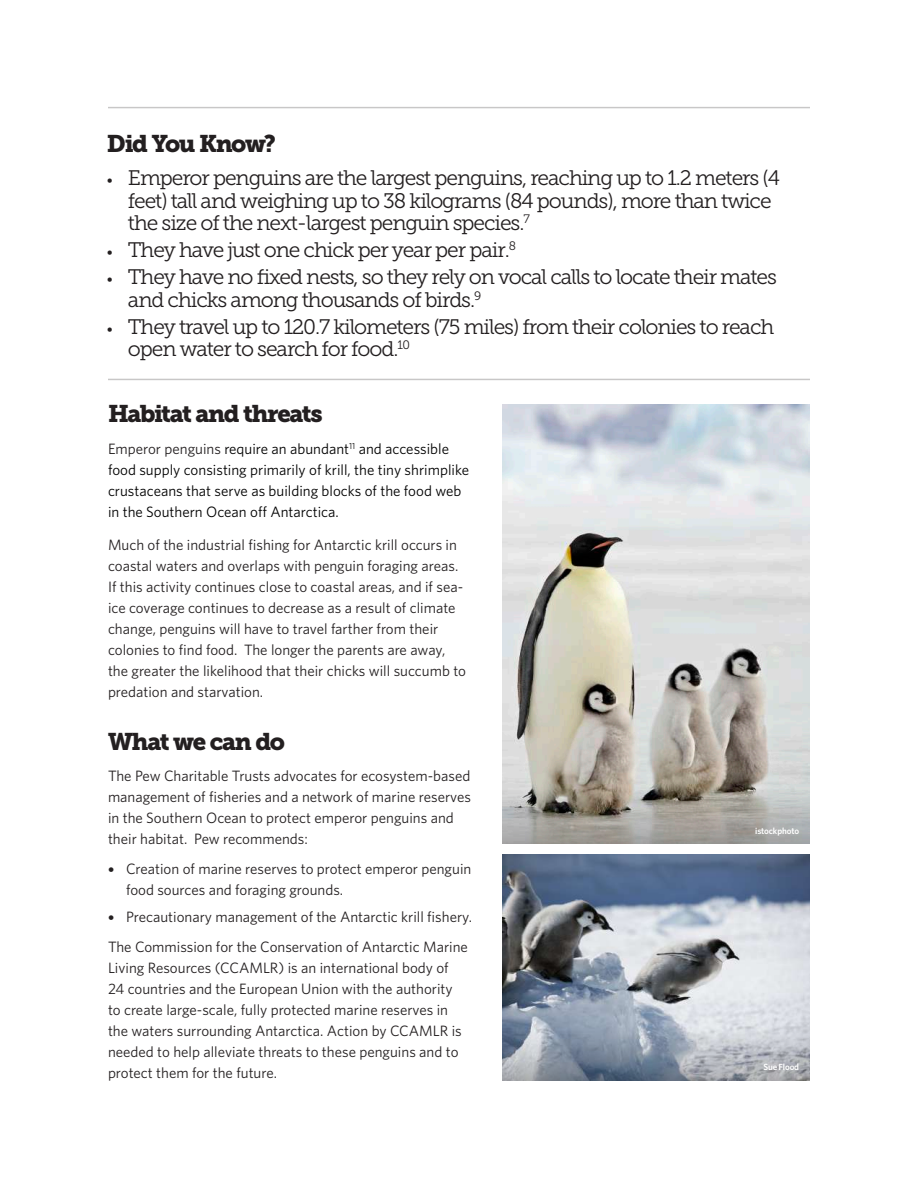
<style>
.page{position:relative;width:918px;height:1188px;background:#fff}
.page>*{position:absolute;margin:0;border:0;box-sizing:border-box;transform-origin:0 0}
.t1{font:24px "Museo Slab 900";letter-spacing:-.055em;color:#231f20}
.t2{font:21px/22.5px "Museo Slab 300";letter-spacing:-.05em;color:#231f20}
.t3{font:15px/21px "Whitney";color:#231f20}
.t4{font:15px/21.1px "Whitney";color:#000}
.t5{font:600 9px "Whitney";letter-spacing:-.01em;color:#fff}
.s1{font-size:15px}
.s2{color:#231f20}
.s3{font-family:"Museo Sans 500"}
</style>
<div class="page">
<img style="left:502px;top:854px;width:308px;height:172px">
<img style="left:502px;top:404px;width:308px;height:385px">
<svg style="left:502px;top:789px;width:308px;height:54px;background:#9e9b94"></svg>
<svg style="left:502px;top:1026px;width:308px;height:54px;background:#99a2ae"></svg>
<hr style="left:108px;top:107px;width:702px;height:1px;background:#231f20">
<hr style="left:108px;top:379px;width:702px;height:1px;background:#231f20">
<h1 class="t1" style="left:107px;top:129px;width:170px">Did You Know?</h1>
<h2 class="t2" style="left:128px;top:167px;width:654px;text-indent:-21px"><span class="s1">•</span> Emperor penguins are the largest penguins, reaching up to 1.2 meters (4 feet) tall and weighing up to 38 kilograms (84 pounds), more than twice the size of the next-largest penguin species.<sup>7</sup></h2>
<h2 class="t2" style="left:107px;top:239px;width:411px"><span class="s1">•</span> They have just one chick per year per pair.<sup>8</sup></h2>
<h2 class="t2" style="left:128px;top:266px;width:650px;text-indent:-21px"><span class="s1">•</span> They have no fixed nests, so they rely on vocal calls to locate their mates and chicks among thousands of birds.<sup>9</sup></h2>
<h2 class="t2" style="left:128px;top:315px;width:648px;text-indent:-21px"><span class="s1">•</span> They travel up to 120.7 kilometers (75 miles) from their colonies to reach open water to search for food.<sup>10</sup></h2>
<h1 class="t1" style="left:108px;top:400px;width:216px">Habitat and threats</h1>
<p class="t4" style="left:108px;top:438px;width:363px"><span class="s2">Emperor penguins</span> require an abundant<sup>11</sup> and accessible food supply consisting primarily of krill, the tiny shrimplike crustaceans that serve as building blocks of the food web in the Southern Ocean off Antarctica.</p>
<p class="t3" style="left:108px;top:534px;width:360px">Much of the industrial fishing for Antarctic krill occurs in coastal waters and overlaps with penguin foraging areas.<br>If this activity continues close to coastal areas, and if sea&shy;ice coverage continues to decrease as a result of climate change, penguins will have to travel farther from their colonies to find food. The longer the parents are away, the greater the likelihood that their chicks will succumb to predation and starvation.</p>
<h1 class="t1" style="left:108px;top:728px;width:178px">What we can do</h1>
<p class="t3" style="left:108px;top:765px;width:364px">The Pew Charitable Trusts advocates for ecosystem-based management of fisheries and a network of marine reserves in the Southern Ocean to protect emperor penguins and their habitat. Pew recommends:</p>
<p class="t3" style="left:126px;top:858px;width:347px;text-indent:-18px"><span class="s3">•</span> Creation of marine reserves to protect emperor penguin food sources and foraging grounds.</p>
<p class="t3" style="left:108px;top:902px;width:366px;line-height:30px"><span class="s3">•</span> Precautionary management of the Antarctic krill fishery.<br>The Commission for the Conservation of Antarctic Marine</p>
<p class="t3" style="left:108px;top:957px;width:355px">Living Resources (CCAMLR) is an international body of 24 countries and the European Union with the authority to create large-scale, fully protected marine reserves in the waters surrounding Antarctica. Action by CCAMLR is needed to help alleviate threats to these penguins and to protect them for the future.</p>
<p class="t5" style="left:755px;top:824px;width:45px">istockphoto</p>
<p class="t5" style="left:763px;top:1061px;width:37px">Sue Flood</p>
</div>
